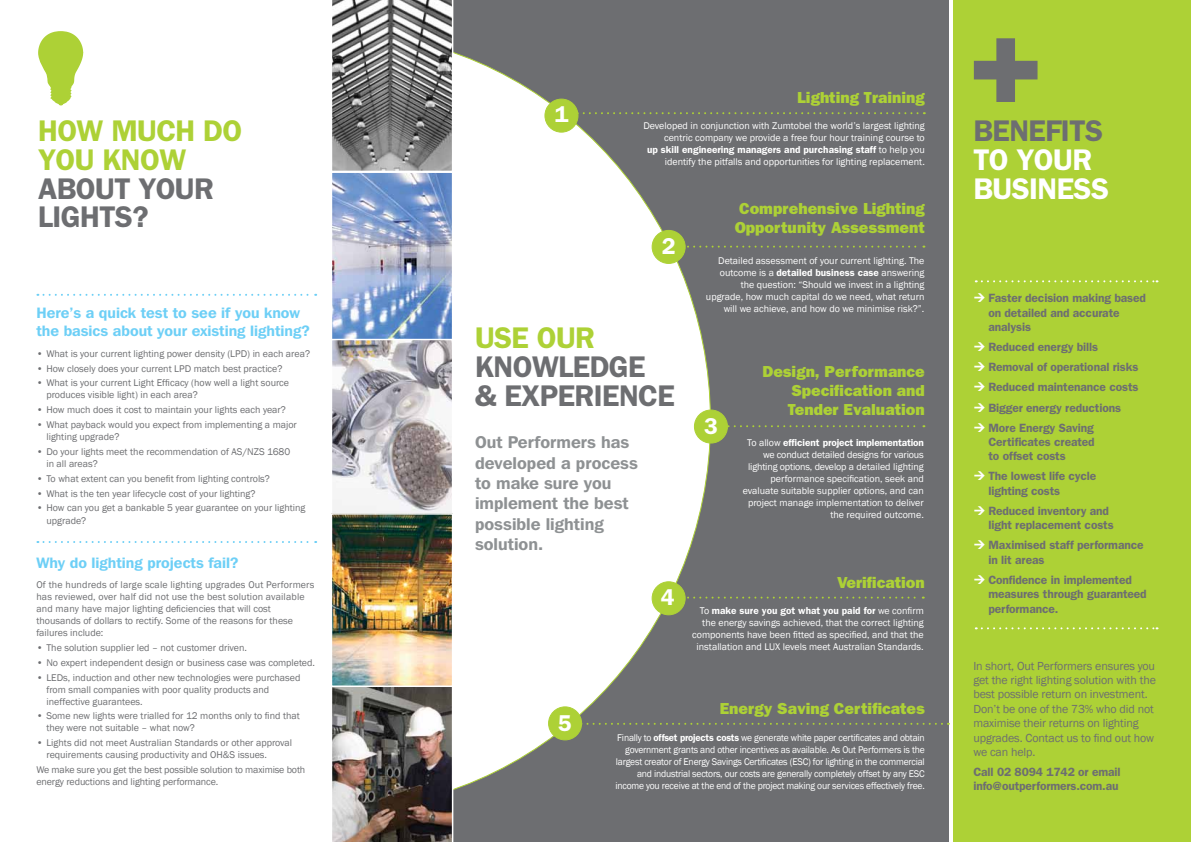
<style>
.page{position:relative;width:1191px;height:842px;background:#fff}
.page>*{position:absolute;margin:0;border:0;box-sizing:border-box;transform-origin:0 0}
.t1{font:800 124.3px "Franklin Gothic";color:#6d6e71}
.t2{font:600 30px/28.7px "Franklin Gothic";letter-spacing:-.02em;color:#6d6e71}
.t3{font:600 30px/28.7px "Franklin Gothic";letter-spacing:-.02em;color:#add136}
.t4{font:600 30px/28.7px "Franklin Gothic";letter-spacing:-.02em;color:#fff}
.t5{font:600 23px "Franklin Gothic";color:#fff}
.t6{font:600 17px/20.4px "Franklin Gothic IT Cby BT";color:#8e9193}
.t7{font:800 16px/19.2px "Franklin Gothic";color:#add136}
.t8{font:600 15px/18px "Franklin Gothic IT Cby BT";color:#6dcff6}
.t9{font:600 12px/14.4px "Franklin Gothic";letter-spacing:-.01em;color:#6d6e71}
.t10{font:12px/14.4px "Franklin Gothic";letter-spacing:-.01em;color:#6d6e71}
.t11{font:10px/12px "Franklin Gothic";color:#6d6e71}
.t12{font:10px/12px "Franklin Gothic";color:#fff;text-align:right}
.t13{font:10px/12px "Franklin Gothic";letter-spacing:-.02em;color:#fff;text-align:right;scale:.96 1}
.s1{font-weight:600}
</style>
<div class="page">
<div style="left:341px;top:0;width:608px;height:842px;background:#6d6e71"></div>
<svg style="left:453px;top:31px;width:258px;height:780px;fill:#fff"></svg>
<div style="left:545px;top:99px;width:33px;height:33px;background:#add136;border-radius:50%"></div>
<div style="left:544px;top:99px;width:34px;height:34px;border:1px solid #add136;border-radius:50%"></div>
<svg style="left:576px;top:112px;width:348px;height:2px"></svg>
<svg style="left:582px;top:723px;width:367px;height:2px"></svg>
<svg style="left:685px;top:246px;width:239px;height:2px"></svg>
<svg style="left:685px;top:597px;width:238px;height:2px"></svg>
<svg style="left:728px;top:425px;width:196px;height:2px"></svg>
<div style="left:953px;top:0;width:238px;height:842px;background:#add136"></div>
<img style="left:334px;top:174px;width:116px;height:165px">
<div style="left:331px;top:171px;width:122px;height:171px;border:2px solid #fff"></div>
<img style="left:332px;top:687px;width:121px;height:155px">
<img style="left:334px;top:342px;width:116px;height:169px">
<div style="left:331px;top:339px;width:122px;height:175px;border:2px solid #fff"></div>
<svg style="left:331px;top:0;width:122px;height:172px"></svg>
<img style="left:334px;top:516px;width:116px;height:168px">
<div style="left:331px;top:513px;width:122px;height:174px;border:2px solid #fff"></div>
<svg style="left:38px;top:31px;width:45px;height:74px"></svg>
<svg style="left:37px;top:294px;width:279px;height:2px"></svg>
<svg style="left:975px;top:280px;width:182px;height:2px"></svg>
<svg style="left:37px;top:541px;width:279px;height:2px"></svg>
<svg style="left:975px;top:627px;width:182px;height:2px"></svg>
<div style="left:652px;top:230px;width:33px;height:33px;background:#add136;border-radius:50%"></div>
<div style="left:651px;top:230px;width:34px;height:34px;border:1px solid #add136;border-radius:50%"></div>
<div style="left:694px;top:410px;width:33px;height:33px;background:#add136;border-radius:50%"></div>
<div style="left:694px;top:409px;width:34px;height:34px;border:1px solid #add136;border-radius:50%"></div>
<div style="left:652px;top:582px;width:33px;height:33px;background:#add136;border-radius:50%"></div>
<div style="left:651px;top:581px;width:34px;height:34px;border:1px solid #add136;border-radius:50%"></div>
<div style="left:548px;top:707px;width:33px;height:33px;background:#add136;border-radius:50%"></div>
<div style="left:548px;top:706px;width:34px;height:34px;border:1px solid #add136;border-radius:50%"></div>
<h2 class="t3" style="left:38px;top:116px;width:206px">How much do you know</h2>
<h2 class="t2" style="left:38px;top:173px;width:177px">about your lights?</h2>
<h3 class="t8" style="left:36px;top:304px;width:275px">Here’s a quick test to see if you know the basics about your existing lighting?</h3>
<p class="t11" style="left:36px;top:348px;width:275px">• What is your current lighting power density (LPD) in each area?</p>
<p class="t11" style="left:36px;top:362px;width:248px">• How closely does your current LPD match best practice?</p>
<p class="t11" style="left:46px;top:377px;width:244px;text-indent:-10px">• What is your current Light Efficacy (how well a light source produces visible light) in each area?</p>
<p class="t11" style="left:36px;top:404px;width:251px">• How much does it cost to maintain your lights each year?</p>
<p class="t11" style="left:46px;top:419px;width:252px;text-indent:-10px">• What payback would you expect from implementing a major lighting upgrade?</p>
<p class="t11" style="left:46px;top:446px;width:245px;text-indent:-10px">• Do your lights meet the recommendation of AS/NZS 1680 in all areas?</p>
<p class="t11" style="left:36px;top:473px;width:235px">• To what extent can you benefit from lighting controls?</p>
<p class="t11" style="left:36px;top:487px;width:221px">• What is the ten year lifecycle cost of your lighting?</p>
<p class="t11" style="left:46px;top:502px;width:260px;line-height:12.6px;text-indent:-10px">• How can you get a bankable 5 year guarantee on your lighting upgrade?</p>
<h3 class="t8" style="left:36px;top:553px;width:204px">Why do lighting projects fail?</h3>
<p class="t11" style="left:36px;top:579px;width:279px">Of the hundreds of large scale lighting upgrades Out Performers has reviewed, over half did not use the best solution available and many have major lighting deficiencies that will cost thousands of dollars to rectify. Some of the reasons for these failures include:</p>
<p class="t11" style="left:36px;top:642px;width:212px">• The solution supplier led – not customer driven.</p>
<p class="t11" style="left:36px;top:657px;width:280px">• No expert independent design or business case was completed.</p>
<p class="t11" style="left:46px;top:671px;width:255px;text-indent:-10px">• LEDs, induction and other new technologies were purchased from small companies with poor quality products and ineffective guarantees.</p>
<p class="t11" style="left:46px;top:710px;width:255px;text-indent:-10px">• Some new lights were trialled for 12 months only to find that they were not suitable – what now?</p>
<p class="t11" style="left:46px;top:737px;width:247px;text-indent:-10px">• Lights did not meet Australian Standards or other approval requirements causing productivity and OH&amp;S issues.</p>
<p class="t11" style="left:36px;top:764px;width:270px">We make sure you get the best possible solution to maximise both energy reductions and lighting performance.</p>
<h3 class="t5" style="left:555px;top:101px;width:15px">1</h3>
<h3 class="t7" style="left:797px;top:88px;width:129px">Lighting Training</h3>
<p class="t12" style="left:643px;top:120px;width:283px">Developed in conjunction with Zumtobel the world’s largest lighting centric company we provide a free four hour training course to<br><span class="s1">up skill engineering managers and purchasing staff</span> to help you identify the pitfalls and opportunities for lighting replacement.</p>
<h3 class="t5" style="left:661px;top:232px;width:15px">2</h3>
<h3 class="t7" style="left:734px;top:198px;width:192px">Comprehensive Lighting<br>Opportunity Assessment</h3>
<p class="t12" style="left:706px;top:255px;width:220px">Detailed assessment of your current lighting. The outcome is a <span class="s1">detailed business case</span> answering the question: “Should we invest in a lighting upgrade, how much capital do we need, what return will we achieve, and how do we minimise risk?”.</p>
<h2 class="t3" style="left:475px;top:323px;width:122px">Use our</h2>
<h2 class="t2" style="left:475px;top:351px;width:201px">knowledge<br>&amp; experience</h2>
<h3 class="t6" style="left:475px;top:432px;width:164px">Out Performers has developed a process to make sure you implement the best possible lighting solution.</h3>
<h3 class="t5" style="left:660px;top:584px;width:15px">4</h3>
<h3 class="t5" style="left:704px;top:412px;width:15px">3</h3>
<h3 class="t7" style="left:787px;top:361px;width:139px;text-align:justify;text-indent:-25px">Design, Performance Specification and Tender Evaluation</h3>
<p class="t12" style="left:743px;top:437px;width:182px">To allow <span class="s1">efficient project implementation </span>we conduct detailed designs for various lighting options, develop a detailed lighting performance specification, seek and evaluate suitable supplier options, and can project manage implementation to deliver the required outcome.</p>
<h3 class="t7" style="left:837px;top:572px;width:89px">Verification</h3>
<p class="t12" style="left:692px;top:605px;width:233px">To <span class="s1">make sure you got what you paid for</span> we confirm the energy savings achieved, that the correct lighting components have been fitted as specified, and that the installation and LUX levels meet Australian Standards.</p>
<h3 class="t5" style="left:557px;top:709px;width:15px">5</h3>
<h3 class="t7" style="left:719px;top:698px;width:207px">Energy Saving Certificates</h3>
<p class="t13" style="left:615px;top:731px;width:324px">Finally to <span class="s1">offset projects costs</span> we generate white paper certificates and obtain government grants and other incentives as available. As Out Performers is the largest creator of Energy Savings Certificates (ESC) for lighting in the commercial and industrial sectors, our costs are generally completely offset by any ESC income you receive at the end of the project making our services effectively free.</p>
<h1 class="t1" style="left:968px;top:-10px;width:76px">+</h1>
<h2 class="t2" style="left:973px;top:116px;width:131px">Benefits</h2>
<h2 class="t4" style="left:973px;top:144px;width:137px">to your business</h2>
<p class="t9" style="left:988px;top:291px;width:159px">Faster decision making based on detailed and accurate analysis</p>
<p class="t9" style="left:988px;top:337px;width:151px;line-height:20.1px">Reduced energy bills<br>Removal of operational risks<br>Reduced maintenance costs<br>Bigger energy reductions<br>More Energy Saving</p>
<p class="t9" style="left:988px;top:434px;width:108px">Certificates created to offset costs</p>
<p class="t9" style="left:988px;top:469px;width:109px">The lowest life cycle lighting costs</p>
<p class="t9" style="left:988px;top:503px;width:127px">Reduced inventory and light replacement costs</p>
<p class="t9" style="left:988px;top:538px;width:157px">M aximised staff performance in lit areas</p>
<p class="t9" style="left:988px;top:572px;width:160px">Confidence in implemented measures through guaranteed performance.</p>
<p class="t10" style="left:973px;top:659px;width:184px">In short, Out Performers ensures you get the right lighting solution with the best possible return on investment.<br>Don’t be one of the 73% who did not maximise their returns on lighting upgrades. Contact us to find out how we can help.</p>
<p class="t9" style="left:973px;top:764px;width:149px">Call 02 8094 1742 or email info@outperformers.com.au</p>
</div>
